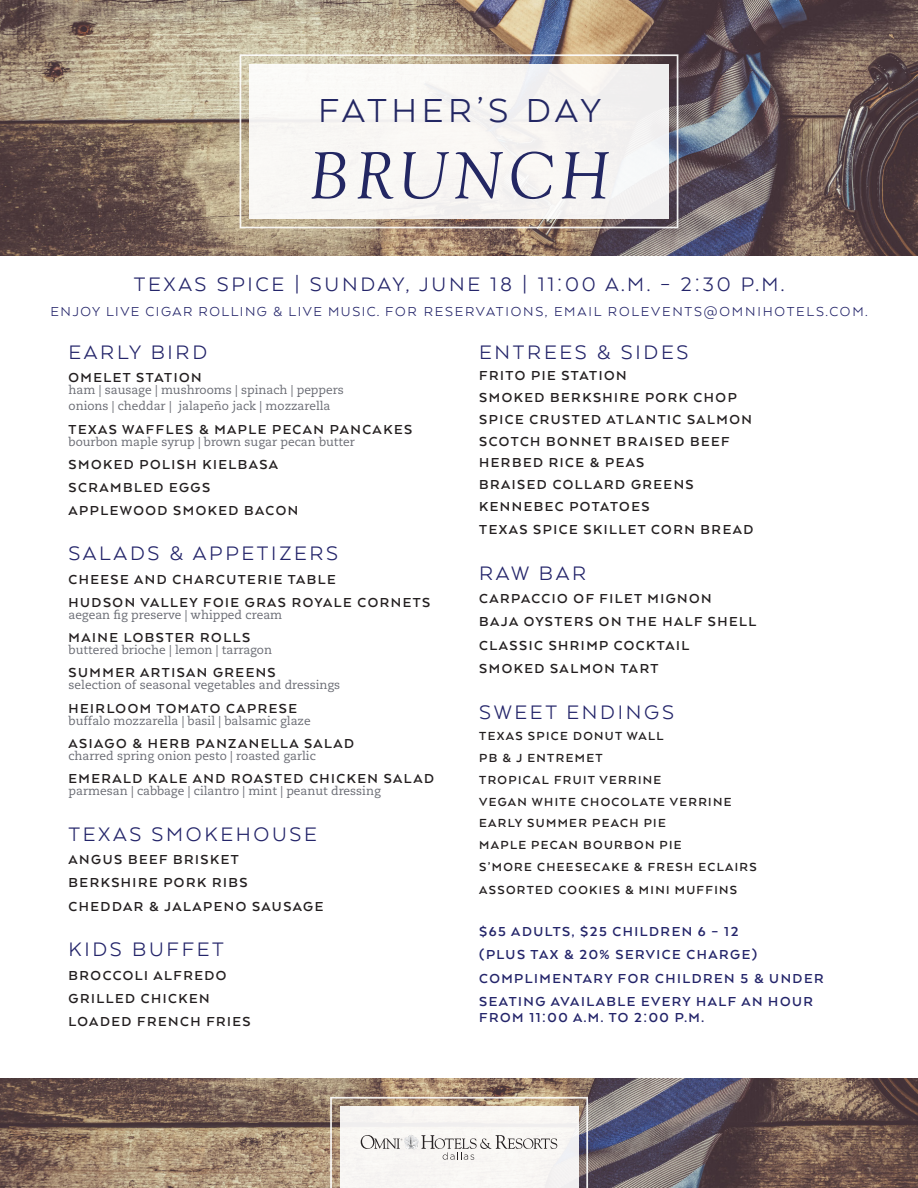
<style>
.page{position:relative;width:918px;height:1188px;background:#fff}
.page>*{position:absolute;margin:0;border:0;box-sizing:border-box;transform-origin:0 0}
.t1{font:italic 69.3px "Goudy Old Style T";letter-spacing:.08em;color:#232763}
.t2{font:38.25px "Arquitecta";letter-spacing:.1em;color:#232763}
.t3{font:22.5px "Arquitecta";letter-spacing:.12em;color:#24256a}
.t4{font:700 15px/22.5px "Arquitecta";letter-spacing:.1em;color:#231f20}
.t5{font:700 15px/16.5px "Arquitecta";letter-spacing:.1em;color:#24256a}
.t6{font:15px "Arquitecta";letter-spacing:.12em;color:#24256a}
.t7{font:700 13.5px "Arquitecta";letter-spacing:.1em;color:#231f20}
.t8{font:12px/16.5px "Caecilia LT Pro 55 Roman";color:#696b73}
</style>
<div class="page">
<img style="left:0;top:1078px;width:918px;height:110px">
<img style="left:0;top:0;width:918px;height:256px">
<svg style="left:240px;top:54px;width:438px;height:174px;background:#ab9d8f"></svg>
<div style="left:249px;top:64px;width:420px;height:155px;background:#f8f6f4"></div>
<svg style="left:330px;top:1097px;width:258px;height:91px"></svg>
<p class="t2" style="left:318px;top:86px;width:284px">FATHER’S DAY</p>
<p class="t1" style="left:308px;top:138px;width:303px">BRUNCH</p>
<p class="t3" style="left:134px;top:270px;width:652px">TEXAS SPICE | SUNDAY, JUNE 18 | 11:00 A.M. – 2:30 P.M.</p>
<p class="t6" style="left:50px;top:303px;width:819px">ENJOY LIVE CIGAR ROLLING &amp; LIVE MUSIC. FOR RESERVATIONS, EMAIL ROLEVENTS@OMNIHOTELS.COM.</p>
<p class="t3" style="left:69px;top:338px;width:140px">EARLY BIRD</p>
<p class="t4" style="left:69px;top:366px;width:134px">OMELET STATION</p>
<p class="t8" style="left:69px;top:381px;width:277px">ham | sausage | mushrooms | spinach | peppers onions | cheddar | jalapeño jack | mozzarella</p>
<p class="t4" style="left:69px;top:417px;width:345px">TEXAS WAFFLES &amp; MAPLE PECAN PANCAKES</p>
<p class="t8" style="left:69px;top:433px;width:288px">bourbon maple syrup | brown sugar pecan butter</p>
<p class="t4" style="left:69px;top:453px;width:211px">SMOKED POLISH KIELBASA</p>
<p class="t4" style="left:69px;top:476px;width:231px">SCRAMBLED EGGS<br>APPLEWOOD SMOKED BACON</p>
<p class="t3" style="left:69px;top:540px;width:271px">SALADS &amp; APPETIZERS</p>
<p class="t4" style="left:69px;top:567px;width:269px">CHEESE AND CHARCUTERIE TABLE</p>
<p class="t4" style="left:69px;top:591px;width:363px">HUDSON VALLEY FOIE GRAS ROYALE CORNETS</p>
<p class="t8" style="left:69px;top:606px;width:215px">aegean fig preserve | whipped cream</p>
<p class="t4" style="left:69px;top:626px;width:183px">MAINE LOBSTER ROLLS</p>
<p class="t8" style="left:69px;top:642px;width:205px">buttered brioche | lemon | tarragon</p>
<p class="t4" style="left:69px;top:661px;width:209px">SUMMER ARTISAN GREENS</p>
<p class="t8" style="left:69px;top:677px;width:273px">selection of seasonal vegetables and dressings</p>
<p class="t4" style="left:69px;top:696px;width:230px">HEIRLOOM TOMATO CAPRESE</p>
<p class="t8" style="left:69px;top:712px;width:244px">buffalo mozzarella | basil | balsamic glaze</p>
<p class="t4" style="left:69px;top:732px;width:287px">ASIAGO &amp; HERB PANZANELLA SALAD</p>
<p class="t8" style="left:69px;top:747px;width:249px">charred spring onion pesto | roasted garlic</p>
<p class="t4" style="left:69px;top:767px;width:367px">EMERALD KALE AND ROASTED CHICKEN SALAD</p>
<p class="t8" style="left:69px;top:783px;width:314px">parmesan | cabbage | cilantro | mint | peanut dressing</p>
<p class="t3" style="left:69px;top:820px;width:250px">TEXAS SMOKEHOUSE</p>
<p class="t4" style="left:69px;top:848px;width:172px">ANGUS BEEF BRISKET</p>
<p class="t4" style="left:69px;top:871px;width:180px">BERKSHIRE PORK RIBS</p>
<p class="t4" style="left:69px;top:894px;width:256px">CHEDDAR &amp; JALAPENO SAUSAGE</p>
<p class="t3" style="left:69px;top:936px;width:157px">KIDS BUFFET</p>
<p class="t4" style="left:69px;top:963px;width:159px">BROCCOLI ALFREDO</p>
<p class="t4" style="left:69px;top:987px;width:143px">GRILLED CHICKEN</p>
<p class="t4" style="left:69px;top:1010px;width:184px">LOADED FRENCH FRIES</p>
<p class="t3" style="left:479px;top:338px;width:211px">ENTREES &amp; SIDES</p>
<p class="t4" style="left:479px;top:364px;width:149px">FRITO PIE STATION</p>
<p class="t4" style="left:479px;top:386px;width:259px">SMOKED BERKSHIRE PORK CHOP</p>
<p class="t4" style="left:479px;top:408px;width:274px">SPICE CRUSTED ATLANTIC SALMON</p>
<p class="t4" style="left:479px;top:429px;width:252px">SCOTCH BONNET BRAISED BEEF</p>
<p class="t4" style="left:479px;top:451px;width:167px">HERBED RICE &amp; PEAS</p>
<p class="t4" style="left:479px;top:473px;width:216px">BRAISED COLLARD GREENS</p>
<p class="t4" style="left:479px;top:495px;width:172px">KENNEBEC POTATOES</p>
<p class="t4" style="left:479px;top:518px;width:276px">TEXAS SPICE SKILLET CORN BREAD</p>
<p class="t3" style="left:479px;top:559px;width:108px">RAW BAR</p>
<p class="t4" style="left:479px;top:587px;width:234px">CARPACCIO OF FILET MIGNON</p>
<p class="t4" style="left:479px;top:610px;width:279px">BAJA OYSTERS ON THE HALF SHELL</p>
<p class="t4" style="left:479px;top:633px;width:212px">CLASSIC SHRIMP COCKTAIL</p>
<p class="t4" style="left:479px;top:657px;width:181px">SMOKED SALMON TART</p>
<p class="t3" style="left:479px;top:698px;width:196px">SWEET ENDINGS</p>
<p class="t7" style="left:479px;top:728px;width:186px">TEXAS SPICE DONUT WALL</p>
<p class="t7" style="left:479px;top:750px;width:125px">PB &amp; J ENTREMET</p>
<p class="t7" style="left:479px;top:771px;width:184px">TROPICAL FRUIT VERRINE</p>
<p class="t7" style="left:479px;top:793px;width:254px">VEGAN WHITE CHOCOLATE VERRINE</p>
<p class="t7" style="left:479px;top:815px;width:188px">EARLY SUMMER PEACH PIE</p>
<p class="t7" style="left:479px;top:837px;width:204px">MAPLE PECAN BOURBON PIE</p>
<p class="t7" style="left:479px;top:858px;width:279px">S’MORE CHEESECAKE &amp; FRESH ECLAIRS</p>
<p class="t7" style="left:479px;top:882px;width:260px">ASSORTED COOKIES &amp; MINI MUFFINS</p>
<p class="t5" style="left:479px;top:923px;width:261px">$65 ADULTS, $25 CHILDREN 6 – 12</p>
<p class="t5" style="left:479px;top:946px;width:279px">(PLUS TAX &amp; 20% SERVICE CHARGE)</p>
<p class="t5" style="left:479px;top:969px;width:346px">COMPLIMENTARY FOR CHILDREN 5 &amp; UNDER</p>
<p class="t5" style="left:479px;top:993px;width:335px">SEATING AVAILABLE EVERY HALF AN HOUR<br>FROM 11:00 A.M. TO 2:00 P.M.</p>
</div>
